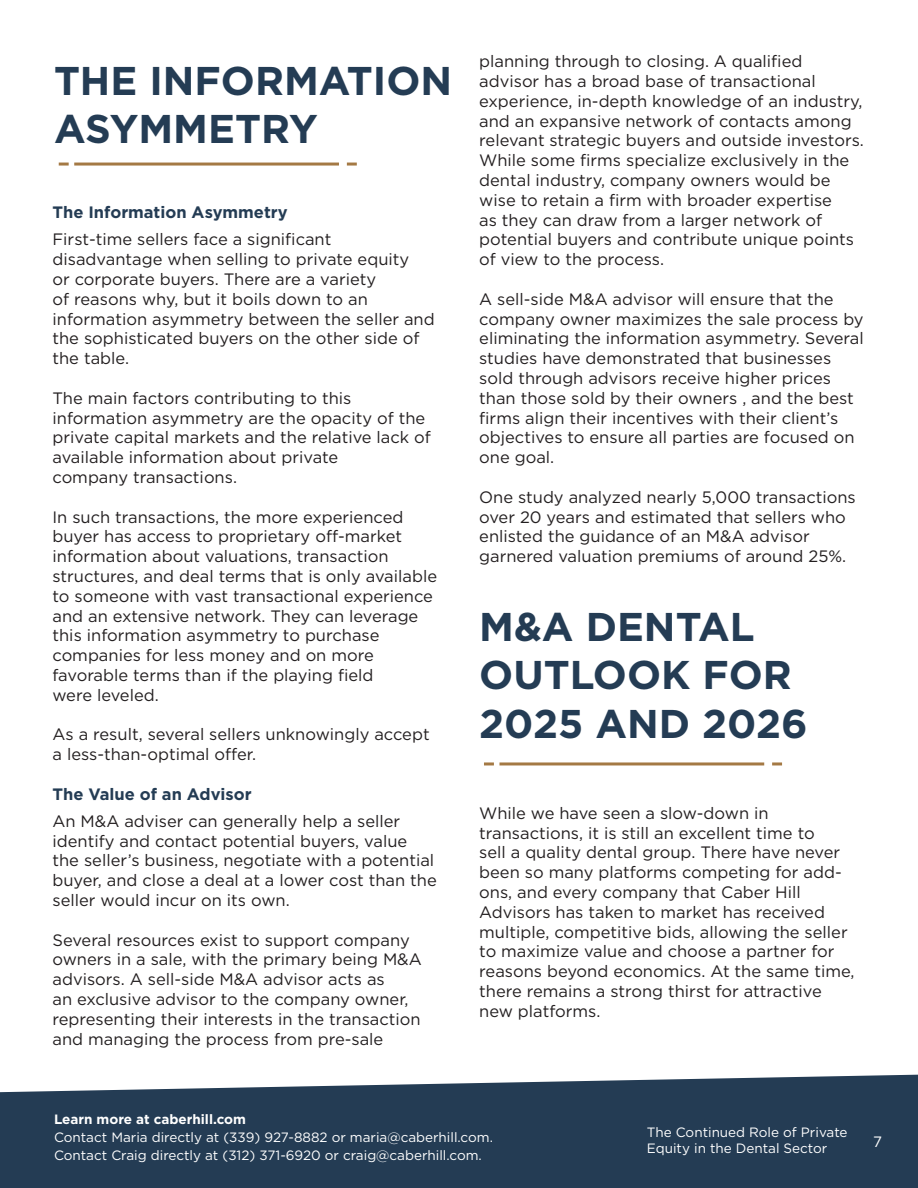
<style>
.page{position:relative;width:918px;height:1188px;background:#fff}
.page>*{position:absolute;margin:0;border:0;box-sizing:border-box;transform-origin:0 0}
.t1{font:700 40.05px/48.2px "Gotham";color:#243c54}
.t2{font:16.5px/19.8px "Gotham";color:#231f20}
.t3{font:700 16.5px "Gotham";color:#243c54}
.t4{font:15px "Gotham";color:#fff}
.t5{font:13.5px/16.2px "Gotham";color:#fff}
.t6{font:700 13.5px "Gotham";color:#fff}
</style>
<div class="page">
<svg style="left:0;top:1074px;width:918px;height:114px;background:#364c62"></svg>
<hr style="left:74px;top:163px;width:265px;height:3px;background:#a47944">
<svg style="left:59px;top:163px;width:10px;height:3px"></svg>
<svg style="left:347px;top:163px;width:10px;height:3px"></svg>
<hr style="left:499px;top:762px;width:265px;height:3px;background:#a47944">
<svg style="left:484px;top:762px;width:10px;height:3px"></svg>
<svg style="left:772px;top:762px;width:10px;height:3px"></svg>
<p class="t1" style="left:54px;top:56px;width:400px">THE INFORMATION<br>ASYMMETRY</p>
<p class="t3" style="left:52px;top:202px;width:237px">The Information Asymmetry</p>
<p class="t2" style="left:52px;top:229px;width:384px">First-time sellers face a significant disadvantage when selling to private equity<br>or corporate buyers. There are a variety<br>of reasons why, but it boils down to an information asymmetry between the seller and the sophisticated buyers on the other side of the table.</p>
<p class="t2" style="left:52px;top:388px;width:380px">The main factors contributing to this information asymmetry are the opacity of the private capital markets and the relative lack of available information about private<br>company transactions.</p>
<p class="t2" style="left:52px;top:507px;width:386px">In such transactions, the more experienced buyer has access to proprietary off-market information about valuations, transaction structures, and deal terms that is only available to someone with vast transactional experience and an extensive network. They can leverage this information asymmetry to purchase companies for less money and on more favorable terms than if the playing field<br>were leveled.</p>
<p class="t2" style="left:52px;top:724px;width:379px">As a result, several sellers unknowingly accept a less-than-optimal offer.</p>
<p class="t3" style="left:52px;top:783px;width:201px">The Value of an Advisor</p>
<p class="t2" style="left:52px;top:811px;width:386px">An M&amp;A adviser can generally help a seller identify and contact potential buyers, value the seller’s business, negotiate with a potential buyer, and close a deal at a lower cost than the seller would incur on its own.</p>
<p class="t2" style="left:52px;top:930px;width:371px">Several resources exist to support company owners in a sale, with the primary being M&amp;A advisors. A sell-side M&amp;A advisor acts as<br>an exclusive advisor to the company owner, representing their interests in the transaction and managing the process from pre-sale</p>
<p class="t2" style="left:479px;top:51px;width:386px">planning through to closing. A qualified advisor has a broad base of transactional experience, in-depth knowledge of an industry, and an expansive network of contacts among relevant strategic buyers and outside investors.<br>While some firms specialize exclusively in the dental industry, company owners would be wise to retain a firm with broader expertise<br>as they can draw from a larger network of potential buyers and contribute unique points of view to the process.</p>
<p class="t2" style="left:479px;top:289px;width:386px">A sell-side M&amp;A advisor will ensure that the company owner maximizes the sale process by eliminating the information asymmetry. Several studies have demonstrated that businesses sold through advisors receive higher prices than those sold by their owners , and the best firms align their incentives with their client’s objectives to ensure all parties are focused on one goal.</p>
<p class="t2" style="left:479px;top:487px;width:378px">One study analyzed nearly 5,000 transactions over 20 years and estimated that sellers who enlisted the guidance of an M&amp;A advisor garnered valuation premiums of around 25%.</p>
<p class="t1" style="left:479px;top:603px;width:330px">M&amp;A DENTAL<br>OUTLOOK FOR<br>2025 AND 2026</p>
<p class="t2" style="left:479px;top:803px;width:377px">While we have seen a slow-down in transactions, it is still an excellent time to<br>sell a quality dental group. There have never been so many platforms competing for add&shy;ons, and every company that Caber Hill Advisors has taken to market has received multiple, competitive bids, allowing the seller to maximize value and choose a partner for reasons beyond economics. At the same time, there remains a strong thirst for attractive new platforms.</p>
<p class="t6" style="left:54px;top:1110px;width:193px">Learn more at caberhill.com</p>
<p class="t5" style="left:54px;top:1128px;width:441px;line-height:18px">Contact Maria directly at (339) 927-8882 or maria@caberhill.com.<br>Contact Craig directly at (312) 371-6920 or craig@caberhill.com.</p>
<p class="t5" style="left:647px;top:1124px;width:202px">The Continued Role of Private<br>Equity in the Dental Sector</p>
<p class="t4" style="left:873px;top:1132px;width:10px">7</p>
</div>
